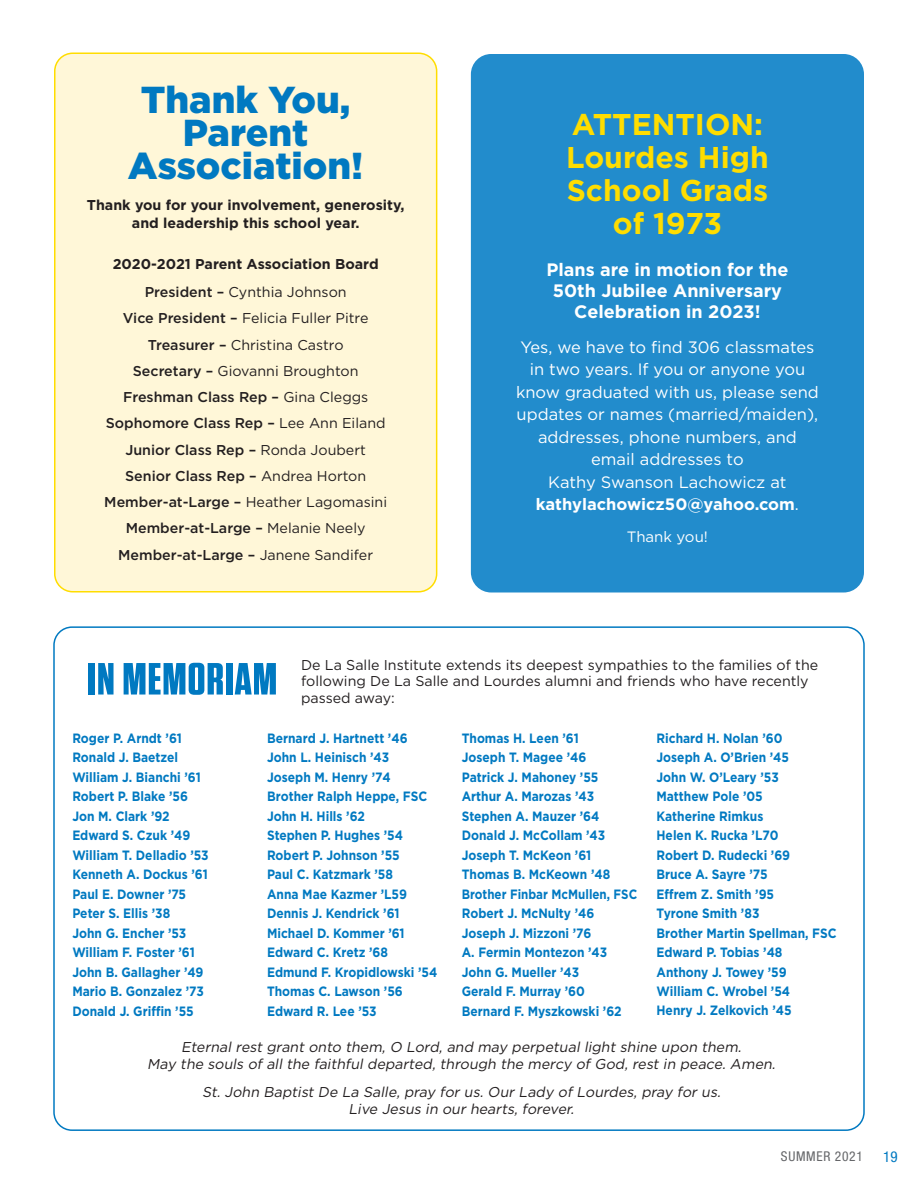
<style>
.page{position:relative;width:918px;height:1188px;background:#fff}
.page>*{position:absolute;margin:0;border:0;box-sizing:border-box;transform-origin:0 0}
.t1{font:700 45px "Tungsten Narrow";letter-spacing:.02em;color:#0079c1;scale:1.15 1}
.t2{font:900 37.5px/33px "Gotham";color:#0079c1;text-align:center}
.t3{font:700 30px/33px "Gotham";color:#fd0;text-align:center}
.Body_Copy{font:700 18px/21px "Gotham";color:#fff;text-align:center}
.Body_Copy-2{font:16.5px/22.5px "Gotham";color:#fff;text-align:center}
.Body_Copy-3{font:15px "Gotham";color:#fff}
.t4{font:condensed 15px "Helvetica Neue";color:#0079c1}
.Body_Copy-4{font:14.25px/16.5px "Gotham";color:#231f20}
.Body_Copy-5{font:italic 14.25px/16.5px "Gotham";color:#231f20;text-align:center}
.Body_Copy-6{font:500 14.25px "Gotham";color:#231f20}
.Body_Copy-7{font:700 14.25px/18px "Gotham";color:#231f20;text-align:center}
.t5{font:700 13.5px/19.5px "Gotham";color:#0079c1;scale:.89 1}
.t6{font:700 13.5px "Gotham";color:#0079c1;scale:.86 1}
.t7{font:condensed 13.5px "Helvetica Neue";letter-spacing:.05em;color:#656669}
.s1{font-weight:500}
.s2{font-weight:400}
.s3{font-weight:700}
</style>
<div class="page">
<div style="left:55px;top:53px;width:382px;height:539px;background:#fff7d8;border-radius:18px"></div>
<div style="left:54px;top:53px;width:383px;height:540px;border:2px solid #fd0;border-radius:18px"></div>
<div style="left:471px;top:54px;width:393px;height:538px;background:#228ccc;border-radius:20px"></div>
<p class="t2" style="left:128px;top:83px;width:237px">Thank You,<br>Parent<br>Association!</p>
<p class="Body_Copy-7" style="left:87px;top:196px;width:319px">Thank you for your involvement, generosity, and leadership this school year.</p>
<p class="Body_Copy-7" style="left:113px;top:255px;width:268px">2020-2021 Parent Association Board</p>
<p class="Body_Copy-4" style="left:145px;top:283px;width:204px"><span class="s1">President –</span> Cynthia Johnson</p>
<p class="Body_Copy-4" style="left:123px;top:310px;width:247px"><span class="s1">Vice President –</span> Felicia Fuller Pitre</p>
<p class="Body_Copy-4" style="left:148px;top:336px;width:197px"><span class="s1">Treasurer –</span> Christina Castro</p>
<p class="Body_Copy-4" style="left:133px;top:362px;width:227px"><span class="s1">Secretary –</span> Giovanni Broughton</p>
<p class="Body_Copy-6" style="left:123px;top:388px;width:247px">Freshman Class Rep – <span class="s2">Gina Cleggs</span></p>
<p class="Body_Copy-6" style="left:106px;top:414px;width:281px">Sophomore Class Rep – <span class="s2">Lee Ann Eiland</span></p>
<p class="Body_Copy-6" style="left:125px;top:440px;width:242px">Junior Class Rep – <span class="s2">Ronda Joubert</span></p>
<p class="Body_Copy-6" style="left:125px;top:466px;width:243px">Senior Class Rep – <span class="s2">Andrea Horton</span></p>
<p class="Body_Copy-4" style="left:104px;top:493px;width:284px"><span class="s1">Member-at-Large –</span> Heather Lagomasini</p>
<p class="Body_Copy-6" style="left:126px;top:519px;width:241px">Member-at-Large – <span class="s2">Melanie Neely</span></p>
<p class="Body_Copy-6" style="left:118px;top:545px;width:256px">Member-at-Large – <span class="s2">Janene Sandifer</span></p>
<p class="t3" style="left:566px;top:108px;width:204px">ATTENTION:<br>Lourdes High<br>School Grads of 1973</p>
<p class="Body_Copy" style="left:546px;top:259px;width:243px">Plans are in motion for the<br>50th Jubilee Anniversary<br>Celebration in 2023!</p>
<p class="Body_Copy-2" style="left:516px;top:335px;width:304px">Yes, we have to find 306 classmates in two years. If you or anyone you know graduated with us, please send updates or names (married/maiden), addresses, phone numbers, and email addresses to<br>Kathy Swanson Lachowicz at <span class="s3">kathylachowicz50@yahoo.com</span>.</p>
<p class="Body_Copy-3" style="left:627px;top:527px;width:83px">Thank you!</p>
<p class="t1" style="left:87px;top:656px;width:166px">IN MEMORIAM</p>
<p class="Body_Copy-4" style="left:301px;top:656px;width:519px">De La Salle Institute extends its deepest sympathies to the families of the following De La Salle and Lourdes alumni and friends who have recently passed away:</p>
<p class="t5" style="left:72px;top:728px;width:125px">Roger P. Arndt ’61</p>
<p class="t5" style="left:72px;top:747px;width:120px">Ronald J. Baetzel</p>
<p class="t5" style="left:72px;top:767px;width:146px">William J. Bianchi ’61</p>
<p class="t5" style="left:72px;top:786px;width:131px">Robert P. Blake ’56</p>
<p class="t5" style="left:72px;top:806px;width:111px">Jon M. Clark ’92</p>
<p class="t5" style="left:72px;top:825px;width:134px">Edward S. Czuk ’49</p>
<p class="t5" style="left:72px;top:845px;width:155px">William T. Delladio ’53</p>
<p class="t5" style="left:72px;top:864px;width:154px">Kenneth A. Dockus ’61</p>
<p class="t5" style="left:72px;top:884px;width:129px">Paul E. Downer ’75</p>
<p class="t5" style="left:72px;top:903px;width:111px">Peter S. Ellis ’38</p>
<p class="t5" style="left:72px;top:923px;width:130px">John G. Encher ’53</p>
<p class="t5" style="left:72px;top:942px;width:139px">William F. Foster ’61</p>
<p class="t5" style="left:72px;top:962px;width:149px">John B. Gallagher ’49</p>
<p class="t5" style="left:72px;top:981px;width:149px">Mario B. Gonzalez ’73</p>
<p class="t5" style="left:72px;top:1001px;width:138px">Donald J. Griffin ’55</p>
<p class="t5" style="left:267px;top:728px;width:193px">Bernard J. Hartnett ’46<br>John L. Heinisch ’43<br>Joseph M. Henry ’74<br>Brother Ralph Heppe, FSC<br>John H. Hills ’62<br>Stephen P. Hughes ’54<br>Robert P. Johnson ’55<br>Paul C. Katzmark ’58<br>Anna Mae Kazmer ’L59<br>Dennis J. Kendrick ’61<br>Michael D. Kommer ’61<br>Edward C. Kretz ’68<br>Edmund F. Kropidlowski ’54<br>Thomas C. Lawson ’56<br>Edward R. Lee ’53</p>
<p class="t5" style="left:462px;top:728px;width:133px">Thomas H. Leen ’61</p>
<p class="t5" style="left:462px;top:747px;width:142px">Joseph T. Magee ’46</p>
<p class="t5" style="left:462px;top:767px;width:155px">Patrick J. Mahoney ’55</p>
<p class="t5" style="left:462px;top:786px;width:150px">Arthur A. Marozas ’43</p>
<p class="t5" style="left:462px;top:806px;width:156px">Stephen A. Mauzer ’64</p>
<p class="t5" style="left:462px;top:825px;width:163px">Donald J. McCollam ’43</p>
<p class="t5" style="left:462px;top:845px;width:147px">Joseph T. McKeon ’61</p>
<p class="t5" style="left:462px;top:864px;width:168px">Thomas B. McKeown ’48</p>
<p class="t6" style="left:462px;top:885px;width:206px">Brother Finbar McMullen, FSC</p>
<p class="t5" style="left:462px;top:903px;width:151px">Robert J. McNulty ’46</p>
<p class="t5" style="left:462px;top:923px;width:147px">Joseph J. Mizzoni ’76</p>
<p class="t5" style="left:462px;top:942px;width:165px">A. Fermin Montezon ’43</p>
<p class="t5" style="left:462px;top:962px;width:134px">John G. Mueller ’43</p>
<p class="t5" style="left:462px;top:981px;width:140px">Gerald F. Murray ’60</p>
<p class="t5" style="left:462px;top:1001px;width:181px">Bernard F. Myszkowski ’62</p>
<p class="t5" style="left:657px;top:728px;width:143px">Richard H. Nolan ’60</p>
<p class="t5" style="left:657px;top:747px;width:150px">Joseph A. O’Brien ’45</p>
<p class="t5" style="left:657px;top:767px;width:139px">John W. O’Leary ’53</p>
<p class="t5" style="left:657px;top:786px;width:121px">Matthew Pole ’05</p>
<p class="t5" style="left:657px;top:806px;width:122px">Katherine Rimkus</p>
<p class="t5" style="left:657px;top:825px;width:139px">Helen K. Rucka ’L70</p>
<p class="t5" style="left:657px;top:845px;width:152px">Robert D. Rudecki ’69</p>
<p class="t5" style="left:657px;top:864px;width:126px">Bruce A. Sayre ’75</p>
<p class="t5" style="left:657px;top:884px;width:134px">Effrem Z. Smith ’95</p>
<p class="t5" style="left:657px;top:903px;width:117px">Tyrone Smith ’83</p>
<p class="t5" style="left:657px;top:923px;width:204px">Brother Martin Spellman, FSC</p>
<p class="t5" style="left:657px;top:942px;width:143px">Edward P. Tobias ’48</p>
<p class="t5" style="left:657px;top:962px;width:148px">Anthony J. Towey ’59</p>
<p class="t5" style="left:657px;top:981px;width:152px">William C. Wrobel ’54</p>
<p class="t5" style="left:657px;top:1001px;width:153px">Henry J. Zelkovich ’45</p>
<p class="Body_Copy-5" style="left:147px;top:1039px;width:633px">Eternal rest grant onto them, O Lord, and may perpetual light shine upon them.<br>May the souls of all the faithful departed, through the mercy of God, rest in peace. Amen.</p>
<p class="Body_Copy-5" style="left:202px;top:1084px;width:523px">St. John Baptist De La Salle, pray for us. Our Lady of Lourdes, pray for us.<br>Live Jesus in our hearts, forever.</p>
<p class="t7" style="left:781px;top:1149px;width:83px">SUMMER 2021</p>
<p class="t4" style="left:883px;top:1148px;width:16px">19</p>
</div>
